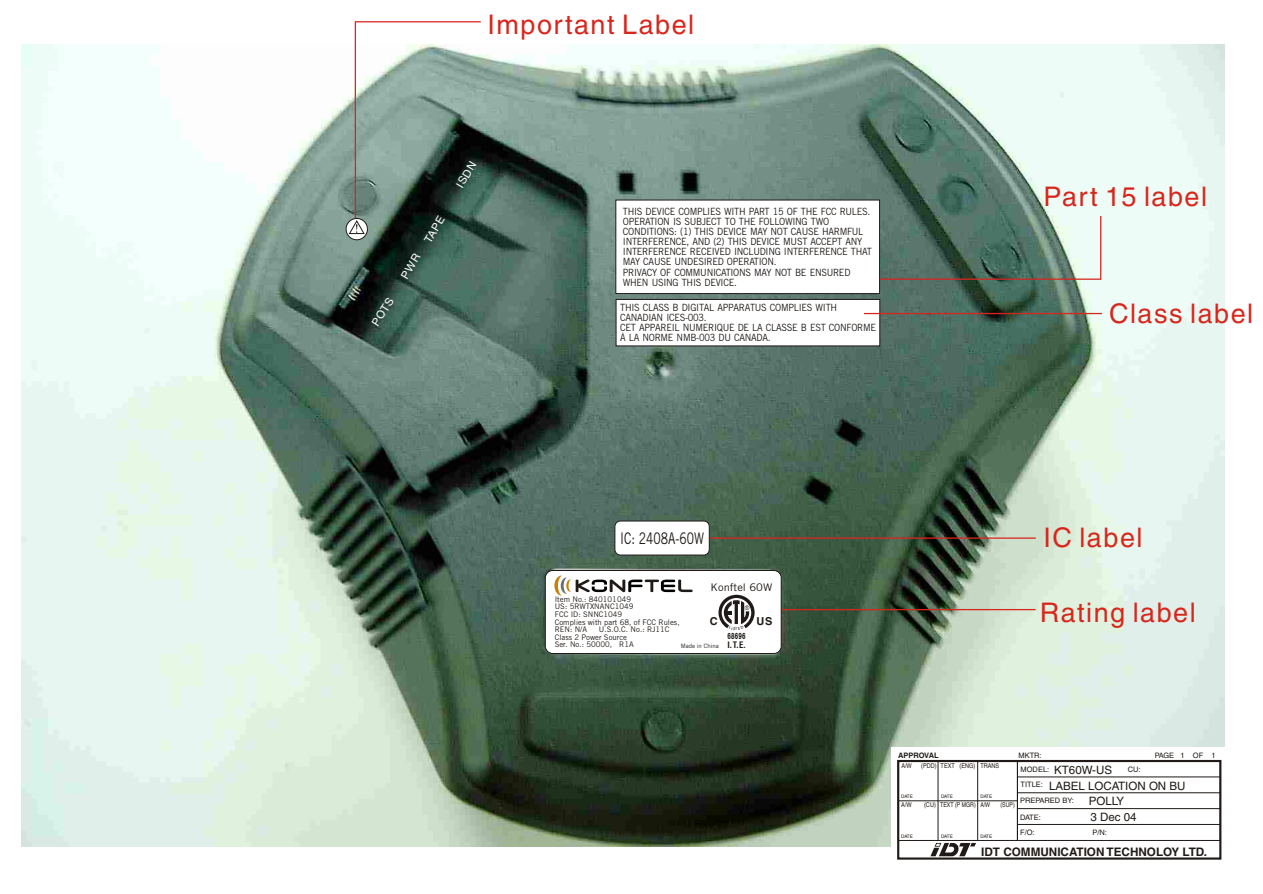
<style>
.page{position:relative;width:1263px;height:894px;background:#fff}
.page>*{position:absolute;margin:0;border:0;box-sizing:border-box;transform-origin:0 0}
.t1{font:27px "Helvetica";letter-spacing:.055em;color:#d9261c}
.t2{font:16.05px "Trade Gothic";color:#1f1a17;scale:.75 1}
.t3{font:700 11.7px "Helvetica";color:#1f1a17}
.t4{font:11.55px/15.1px "Helvetica";color:#1f1a17}
.t5{font:10.95px "Helvetica";color:#fff}
.t6{font:700 10.95px "Helvetica";color:#1f1a17}
.t7{font:10.5px "Trade Gothic";color:#1f1a17;scale:1.06 1}
.t8{font:10.05px/10.1px "Trade Gothic";letter-spacing:-.03em;color:#1f1a17;scale:.92 1}
.t9{font:700 condensed 8.7px "Helvetica";color:#1f1a17}
.t10{font:800 8.7px "Helvetica Neue";letter-spacing:.03em;color:#1f1a17;scale:.63 1}
.t11{font:7.65px/7.6px "Trade Gothic";color:#1f1a17}
.t12{font:7.5px/16.4px "Helvetica";color:#1f1a17}
.t13{font:700 7.5px "Helvetica";color:#1f1a17}
.t14{font:6.6px "Helvetica";color:#1f1a17;scale:.85 1}
.t15{font:6.6px "Helvetica";color:#1f1a17;scale:.8 1}
.t16{font:6px "Trade Gothic";color:#1f1a17}
.t17{font:4.65px "Helvetica";letter-spacing:-.04em;color:#1f1a17}
.s1{font-size:11.55px}
</style>
<div class="page">
<img style="left:21px;top:45px;width:1203px;height:801px">
<hr style="left:768px;top:609px;width:268px;height:1px;background:#d9261c">
<hr style="left:708px;top:537px;width:328px;height:2px;background:#d9261c">
<div style="left:891px;top:747px;width:335px;height:117px;background:#fff"></div>
<div style="left:898px;top:761px;width:120px;height:80px;border:1px solid #1f1a17"></div>
<div style="left:1017px;top:761px;width:204px;height:80px;border:1px solid #1f1a17"></div>
<hr style="left:1017px;top:777px;width:203px;height:1px;background:#1f1a17">
<hr style="left:938px;top:761px;width:1px;height:79px;background:#1f1a17">
<hr style="left:977px;top:761px;width:1px;height:79px;background:#1f1a17">
<div style="left:897px;top:760px;width:324px;height:100px;border:2px solid #1f1a17"></div>
<hr style="left:1017px;top:792px;width:203px;height:1px;background:#1f1a17">
<hr style="left:1017px;top:808px;width:203px;height:1px;background:#1f1a17">
<hr style="left:1017px;top:824px;width:203px;height:1px;background:#1f1a17">
<hr style="left:898px;top:800px;width:119px;height:1px;background:#1f1a17">
<svg style="left:930px;top:843px;width:46px;height:13px"></svg>
<div style="left:615px;top:521px;width:94px;height:34px;background:#fff;border:1px solid #1f1a17;border-radius:6px"></div>
<div style="left:545px;top:570px;width:236px;height:84px;background:#fff;border:1px solid #1f1a17;border-radius:7px"></div>
<svg style="left:346px;top:218px;width:22px;height:22px"></svg>
<svg style="left:348px;top:21px;width:134px;height:213px"></svg>
<svg style="left:616px;top:200px;width:486px;height:146px"></svg>
<hr style="left:864px;top:313px;width:238px;height:1px;background:#d9261c">
<svg style="left:554px;top:576px;width:139px;height:20px"></svg>
<svg style="left:401px;top:253px;width:20px;height:26px"></svg>
<svg style="left:719px;top:595px;width:36px;height:34px"></svg>
<h1 class="t1" style="left:488px;top:13px;width:208px">Important Label</h1>
<p class="t5" style="left:371px;top:323px;width:33px;rotate:-58deg">POTS</p>
<p class="t5" style="left:423px;top:240px;width:31px;rotate:-59deg">TAPE</p>
<p class="t5" style="left:455px;top:184px;width:30px;rotate:-59deg">ISDN</p>
<p class="t8" style="left:623px;top:207px;width:272px">THIS DEVICE COMPLIES WITH PART 15 OF THE FCC RULES.<br>OPERATION IS SUBJECT TO THE FOLLOWING TWO CONDITIONS: (1) THIS DEVICE MAY NOT CAUSE HARMFUL INTERFERENCE, AND (2) THIS DEVICE MUST ACCEPT ANY INTERFERENCE RECEIVED INCLUDING INTERFERENCE THAT MAY CAUSE UNDESIRED OPERATION.<br>PRIVACY OF COMMUNICATIONS MAY NOT BE ENSURED WHEN USING THIS DEVICE.</p>
<p class="t8" style="left:620px;top:303px;width:280px">THIS CLASS B DIGITAL APPARATUS COMPLIES WITH CANADIAN ICES-003.<br>CET APPAREIL NUMERIQUE DE LA CLASSE B EST CONFORME A LA NORME NMB-003 DU CANADA.</p>
<h1 class="t1" style="left:1044px;top:185px;width:165px">Part 15 label</h1>
<h1 class="t1" style="left:1109px;top:302px;width:146px">Class label</h1>
<h2 class="t2" style="left:620px;top:531px;width:114px">IC: 2408A-60W</h2>
<p class="t7" style="left:711px;top:583px;width:60px">Konftel 60W</p>
<p class="t11" style="left:555px;top:596px;width:126px">Item No.: 840101049<br>US: 5RWTXNANC1049<br>FCC ID: SNNC1049<br>Complies with part 68, of FCC Rules,<br>REN: N/A</p>
<p class="t6" style="left:710px;top:617px;width:9px">C</p>
<p class="t6" style="left:757px;top:617px;width:17px">US</p>
<p class="t10" style="left:728px;top:632px;width:30px">68696</p>
<p class="t9" style="left:727px;top:642px;width:21px">I.T.E.</p>
<p class="t11" style="left:555px;top:626px;width:116px;text-indent:44px">U.S.O.C. No.: RJ11C<br>Class 2 Power Source<br>Ser. No.: 50000, R1A</p>
<p class="t16" style="left:681px;top:644px;width:40px">Made in China</p>
<h1 class="t1" style="left:1043px;top:526px;width:101px">IC label</h1>
<h1 class="t1" style="left:1040px;top:601px;width:158px">Rating label</h1>
<p class="t13" style="left:898px;top:752px;width:42px">APPROVAL</p>
<p class="t14" style="left:901px;top:763px;width:14px">A/W</p>
<p class="t14" style="left:921px;top:763px;width:93px">(PDD) TEXT (ENG) TRANS</p>
<p class="t12" style="left:1155px;top:748px;width:62px">PAGE 1 OF 1</p>
<p class="t12" style="left:1019px;top:748px;width:25px">MKTR:</p>
<p class="t12" style="left:1021px;top:777px;width:24px">TITLE:</p>
<p class="t4" style="left:1049px;top:764px;width:138px;text-indent:43px">-US<br>LABEL LOCATION ON BU</p>
<p class="t12" style="left:1021px;top:761px;width:74px">MODEL: <span class="s1">KT60W</span></p>
<p class="t12" style="left:1128px;top:761px;width:14px">CU:</p>
<p class="t17" style="left:901px;top:794px;width:13px">DATE</p>
<p class="t17" style="left:901px;top:834px;width:13px">DATE</p>
<p class="t17" style="left:941px;top:794px;width:13px">DATE</p>
<p class="t17" style="left:941px;top:834px;width:13px">DATE</p>
<p class="t17" style="left:981px;top:794px;width:13px">DATE</p>
<p class="t17" style="left:981px;top:834px;width:13px">DATE</p>
<p class="t4" style="left:1089px;top:794px;width:50px;line-height:15.6px">POLLY<br>3 Dec 04</p>
<p class="t12" style="left:1020px;top:793px;width:55px">PREPARED BY:<br>DATE:</p>
<p class="t12" style="left:1020px;top:825px;width:16px">F/O:</p>
<p class="t12" style="left:1092px;top:825px;width:16px">P/N:</p>
<p class="t3" style="left:981px;top:847px;width:228px">IDT COMMUNICATION TECHNOLOY LTD.</p>
<p class="t14" style="left:901px;top:802px;width:14px">A/W</p>
<p class="t14" style="left:924px;top:802px;width:79px">(CU) TEXT (P MGR) A/W</p>
<p class="t15" style="left:1000px;top:802px;width:19px">(SUP)</p>
</div>
